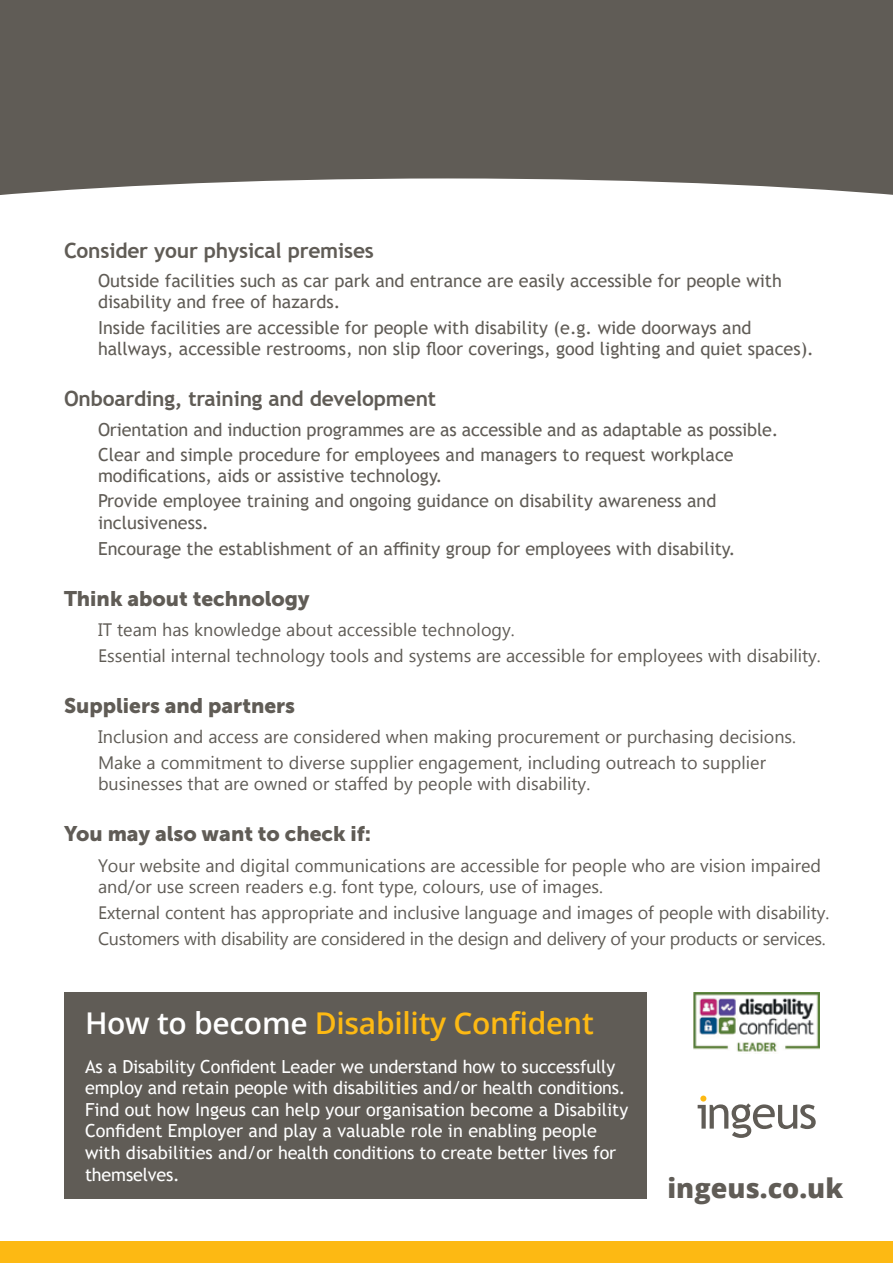
<style>
.page{position:relative;width:893px;height:1263px;background:#fff}
.page>*{position:absolute;margin:0;border:0;box-sizing:border-box;transform-origin:0 0}
.t1{font:600 30px "Open Sans";letter-spacing:-.01em;color:#fdb913}
.t2{font:800 27px "Open Sans";color:#605c56}
.t3{font:21px "Museo Sans 900";color:#605c56}
.t4{font:700 21px "Trebuchet MS";letter-spacing:-.01em;color:#605c56}
.t5{font:18px/25.8px "Gadugi";color:#605c56}
.t6{font:18px/25.2px "Trebuchet MS";color:#605c56}
.t7{font:18px/21.6px "Trebuchet MS";letter-spacing:-.01em;color:#fff}
.s1{color:#fff}
</style>
<div class="page">
<div style="left:0;top:1242px;width:893px;height:21px;background:#fdb913"></div>
<div style="left:64px;top:992px;width:582px;height:207px;background:#605c56"></div>
<svg style="left:700px;top:1095px;width:7px;height:7px"></svg>
<svg style="left:698px;top:1103px;width:118px;height:35px"></svg>
<div style="left:0;top:0;width:893px;height:200px;background:#605c56"></div>
<svg style="left:0;top:178px;width:893px;height:22px;fill:#fff"></svg>
<img style="left:693px;top:992px;width:127px;height:60px">
<p class="t4" style="left:64px;top:237px;width:311px">Consider your physical premises</p>
<p class="t6" style="left:98px;top:270px;width:685px;line-height:21px">Outside facilities such as car park and entrance are easily accessible for people with disability and free of hazards.</p>
<p class="t6" style="left:98px;top:316px;width:717px;line-height:21.6px">Inside facilities are accessible for people with disability (e.g. wide doorways and hallways, accessible restrooms, non slip floor coverings, good lighting and quiet spaces).</p>
<p class="t4" style="left:64px;top:386px;width:374px">Onboarding, training and development</p>
<p class="t6" style="left:98px;top:417px;width:682px">Orientation and induction programmes are as accessible and as adaptable as possible.<br>Clear and simple procedure for employees and managers to request workplace</p>
<p class="t6" style="left:98px;top:463px;width:620px">modifications, aids or assistive technology.<br>Provide employee training and ongoing guidance on disability awareness and</p>
<p class="t6" style="left:98px;top:509px;width:639px;line-height:25.8px">inclusiveness.<br>Encourage the establishment of an affinity group for employees with disability.</p>
<p class="t3" style="left:64px;top:586px;width:247px">Think about technology</p>
<p class="t5" style="left:98px;top:616px;width:724px">IT team has knowledge about accessible technology.<br>Essential internal technology tools and systems are accessible for employees with disability.</p>
<p class="t3" style="left:64px;top:693px;width:233px">Suppliers and partners</p>
<p class="t5" style="left:98px;top:724px;width:700px">Inclusion and access are considered when making procurement or purchasing decisions.<br>Make a commitment to diverse supplier engagement, including outreach to supplier</p>
<p class="t5" style="left:98px;top:771px;width:494px">businesses that are owned or staffed by people with disability.</p>
<p class="t3" style="left:64px;top:822px;width:309px">You may also want to check if:</p>
<p class="t5" style="left:98px;top:854px;width:724px;line-height:21.6px">Your website and digital communications are accessible for people who are vision impaired and/or use screen readers e.g. font type, colours, use of images.</p>
<p class="t5" style="left:98px;top:900px;width:733px">External content has appropriate and inclusive language and images of people with disability.<br>Customers with disability are considered in the design and delivery of your products or services.</p>
<h1 class="t1" style="left:85px;top:1002px;width:510px"><span class="s1">How to become</span> Disability Confident</h1>
<p class="t7" style="left:85px;top:1055px;width:545px">As a Disability Confident Leader we understand how to successfully employ and retain people with disabilities and/or health conditions.<br>Find out how Ingeus can help your organisation become a Disability Confident Employer and play a valuable role in enabling people with disabilities and/or health conditions to create better lives for themselves.</p>
<h2 class="t2" style="left:667px;top:1168px;width:177px">ingeus.co.uk</h2>
</div>
